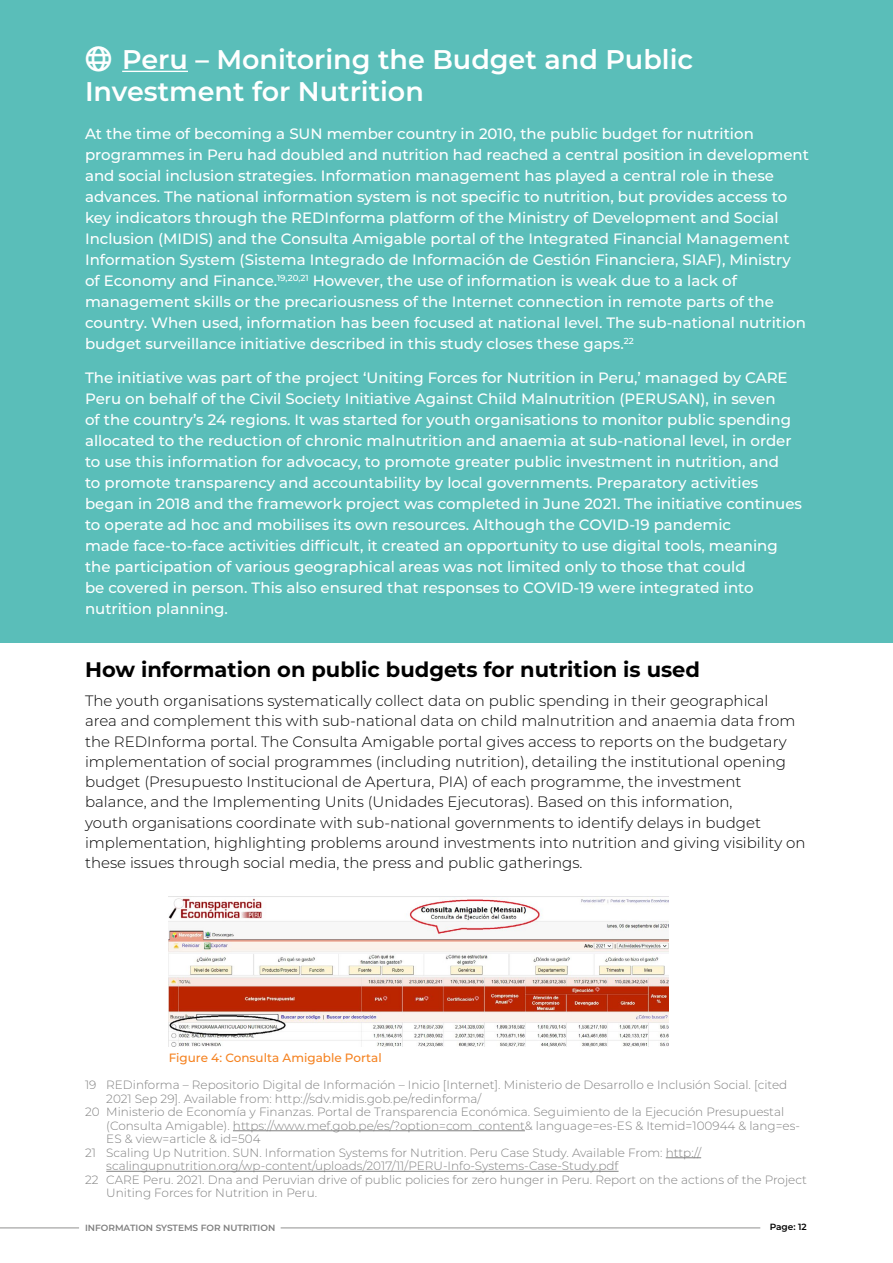
<style>
.page{position:relative;width:893px;height:1263px;background:#fff}
.page>*{position:absolute;margin:0;border:0;box-sizing:border-box;transform-origin:0 0}
.t1{font:600 27px/32.4px "Montserrat";color:#fff}
.t2{font:700 21px "Montserrat";color:#000}
.t3{font:500 15px/21px "Montserrat";color:#fff}
.t4{font:300 15px/20.2px "Montserrat";color:#000}
.t5{font:300 12px "Montserrat";color:#808080}
.t6{font:500 12px "Montserrat";color:#f58220}
.t7{font:600 9px "Montserrat";color:#808080}
.t8{font:600 9px "Montserrat";color:#000}
</style>
<div class="page">
<hr style="left:281px;top:1227px;width:479px;height:1px;background:#9d9d9c">
<hr style="left:0;top:1227px;width:79px;height:1px;background:#9d9d9c">
<div style="left:0;top:0;width:893px;height:642px;background:#5abeb9"></div>
<hr style="left:122px;top:71px;width:66px;height:1px;background:#fff">
<hr style="left:233px;top:1130px;width:292px;height:1px;background:#808080">
<hr style="left:666px;top:1157px;width:35px;height:1px;background:#808080">
<hr style="left:106px;top:1171px;width:512px;height:1px;background:#808080">
<img style="left:169px;top:896px;width:500px;height:150px">
<h1 class="t1" style="left:85px;top:42px;width:610px;text-indent:37px">Peru – Monitoring the Budget and Public<br>Investment for Nutrition</h1>
<p class="t3" style="left:85px;top:123px;width:725px">At the time of becoming a SUN member country in 2010, the public budget for nutrition programmes in Peru had doubled and nutrition had reached a central position in development and social inclusion strategies. Information management has played a central role in these advances. The national information system is not specific to nutrition, but provides access to key indicators through the REDInforma platform of the Ministry of Development and Social Inclusion (MIDIS) and the Consulta Amigable portal of the Integrated Financial Management Information System (Sistema Integrado de Información de Gestión Financiera, SIAF), Ministry of Economy and Finance.<sup>19,20,21</sup> However, the use of information is weak due to a lack of management skills or the precariousness of the Internet connection in remote parts of the country. When used, information has been focused at national level. The sub-national nutrition budget surveillance initiative described in this study closes these gaps.<sup>22</sup></p>
<p class="t3" style="left:85px;top:366px;width:719px">The initiative was part of the project ‘Uniting Forces for Nutrition in Peru,’ managed by CARE Peru on behalf of the Civil Society Initiative Against Child Malnutrition (PERUSAN), in seven<br>of the country’s 24 regions. It was started for youth organisations to monitor public spending allocated to the reduction of chronic malnutrition and anaemia at sub-national level, in order to use this information for advocacy, to promote greater public investment in nutrition, and<br>to promote transparency and accountability by local governments. Preparatory activities began in 2018 and the framework project was completed in June 2021. The initiative continues to operate ad hoc and mobilises its own resources. Although the COVID-19 pandemic<br>made face-to-face activities difficult, it created an opportunity to use digital tools, meaning the participation of various geographical areas was not limited only to those that could<br>be covered in person. This also ensured that responses to COVID-19 were integrated into nutrition planning.</p>
<h2 class="t2" style="left:85px;top:655px;width:616px">How information on public budgets for nutrition is used</h2>
<p class="t4" style="left:85px;top:690px;width:722px">The youth organisations systematically collect data on public spending in their geographical<br>area and complement this with sub-national data on child malnutrition and anaemia data from the REDInforma portal. The Consulta Amigable portal gives access to reports on the budgetary implementation of social programmes (including nutrition), detailing the institutional opening budget (Presupuesto Institucional de Apertura, PIA) of each programme, the investment balance, and the Implementing Units (Unidades Ejecutoras). Based on this information,<br>youth organisations coordinate with sub-national governments to identify delays in budget implementation, highlighting problems around investments into nutrition and giving visibility on these issues through social media, the press and public gatherings.</p>
<p class="t6" style="left:169px;top:1049px;width:214px">Figure 4: Consulta Amigable Portal</p>
<p class="t5" style="left:85px;top:1077px;width:704px">19 REDinforma – Repositorio Digital de Información – Inicio [Internet]. Ministerio de Desarrollo e Inclusión Social. [cited</p>
<p class="t5" style="left:106px;top:1090px;width:377px">2021 Sep 29]. Available from: http://sdv.midis.gob.pe/redinforma/</p>
<p class="t5" style="left:85px;top:1104px;width:701px">20 Ministerio de Economía y Finanzas. Portal de Transparencia Económica. Seguimiento de la Ejecución Presupuestal</p>
<p class="t5" style="left:106px;top:1117px;width:695px">(Consulta Amigable). https://www.mef.gob.pe/es/?option=com_content&amp; language=es-ES &amp; Itemid=100944 &amp; lang=es-</p>
<p class="t5" style="left:106px;top:1131px;width:156px">ES &amp; view=article &amp; id=504</p>
<p class="t5" style="left:85px;top:1144px;width:618px">21 Scaling Up Nutrition. SUN. Information Systems for Nutrition. Peru Case Study. Available From: http://</p>
<p class="t5" style="left:106px;top:1158px;width:514px">scalingupnutrition.org/wp-content/uploads/2017/11/PERU-Info-Systems-Case-Study.pdf</p>
<p class="t5" style="left:85px;top:1171px;width:723px">22 CARE Peru. 2021. Dna and Peruvian drive of public policies for zero hunger in Peru. Report on the actions of the Project</p>
<p class="t5" style="left:106px;top:1185px;width:212px">Uniting Forces for Nutrition in Peru.</p>
<p class="t7" style="left:85px;top:1221px;width:192px">INFORMATION SYSTEMS FOR NUTRITION</p>
<p class="t8" style="left:770px;top:1220px;width:39px">Page: 12</p>
</div>
